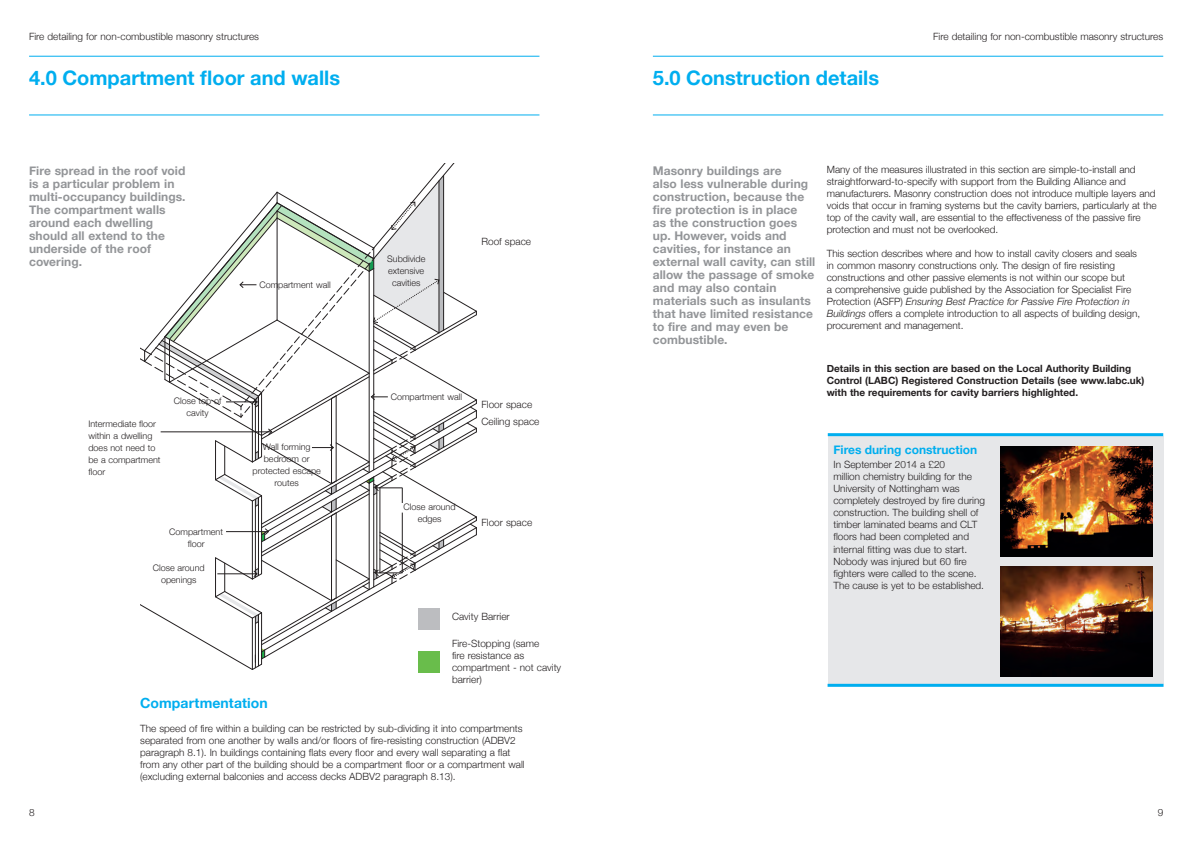
<style>
.page{position:relative;width:1191px;height:844px;background:#fff}
.page>*{position:absolute;margin:0;border:0;box-sizing:border-box;transform-origin:0 0}
.t1{font:700 20px "Helvetica Neue";color:#00aeef}
.t2{font:700 14px "Helvetica Neue";letter-spacing:.005em;color:#00aeef}
.t3{font:700 12px/13px "Helvetica Neue";letter-spacing:.005em;color:#939598}
.t4{font:700 12px "Helvetica Neue";color:#00aeef}
.t5{font:300 10px/12px "Helvetica Neue";color:#231f20}
.t6{font:700 10px/12px "Helvetica Neue";color:#231f20}
.t7{font:300 9px/12px "Helvetica Neue";color:#231f20;text-align:center}
.s1{font-style:italic}
</style>
<div class="page">
<hr style="left:653px;top:56px;width:510px;height:1px;background:#00aeef">
<hr style="left:653px;top:115px;width:510px;height:1px;background:#00aeef">
<hr style="left:29px;top:56px;width:510px;height:1px;background:#00aeef">
<hr style="left:29px;top:115px;width:510px;height:1px;background:#00aeef">
<div style="left:418px;top:650px;width:22px;height:22px;background:#69bd4b"></div>
<svg style="left:140px;top:163px;width:337px;height:507px"></svg>
<div style="left:828px;top:436px;width:335px;height:247px;background:#e6e7e9"></div>
<img style="left:1000px;top:446px;width:152px;height:110px">
<img style="left:1000px;top:566px;width:152px;height:110px">
<hr style="left:828px;top:433px;width:335px;height:3px;background:#00aeef">
<hr style="left:827px;top:683px;width:336px;height:3px;background:#00aeef">
<p class="t5" style="left:29px;top:30px;width:231px">Fire detailing for non-combustible masonry structures</p>
<h1 class="t1" style="left:29px;top:62px;width:313px">4.0 Compartment floor and walls</h1>
<p class="t3" style="left:29px;top:164px;width:158px">Fire spread in the roof void is a particular problem in multi-occupancy buildings.<br>The compartment walls around each dwelling should all extend to the underside of the roof covering.</p>
<p class="t7" style="left:259px;top:278px;width:73px">Compartment wall</p>
<p class="t7" style="left:88px;top:417px;width:74px;text-align:left">Intermediate floor within a dwelling does not need to be a compartment floor</p>
<p class="t7" style="left:174px;top:394px;width:49px">Close top of cavity</p>
<p class="t7" style="left:169px;top:525px;width:55px">Compartment floor</p>
<p class="t7" style="left:153px;top:561px;width:53px">Close around openings</p>
<p class="t7" style="left:253px;top:440px;width:70px">Wall forming bedroom or protected escape routes</p>
<p class="t7" style="left:387px;top:252px;width:40px">Subdivide extensive cavities</p>
<p class="t5" style="left:481px;top:234px;width:51px">Roof space</p>
<p class="t7" style="left:391px;top:390px;width:73px">Compartment wall</p>
<p class="t5" style="left:481px;top:398px;width:52px">Floor space</p>
<p class="t5" style="left:481px;top:414px;width:59px">Ceiling space</p>
<p class="t7" style="left:404px;top:500px;width:53px">Close around edges</p>
<p class="t5" style="left:481px;top:515px;width:52px">Floor space</p>
<p class="t5" style="left:452px;top:609px;width:59px">Cavity Barrier</p>
<p class="t5" style="left:452px;top:636px;width:111px">Fire-Stopping (same<br>fire resistance as compartment - not cavity barrier)</p>
<p class="t5" style="left:29px;top:805px;width:7px">8</p>
<h2 class="t2" style="left:140px;top:691px;width:129px">Compartmentation</h2>
<p class="t5" style="left:140px;top:721px;width:386px">The speed of fire within a building can be restricted by sub-dividing it into compartments separated from one another by walls and/or floors of fire-resisting construction (ADBV2 paragraph 8.1). In buildings containing flats every floor and every wall separating a flat from any other part of the building should be a compartment floor or a compartment wall (excluding external balconies and access decks ADBV2 paragraph 8.13).</p>
<h1 class="t1" style="left:653px;top:62px;width:228px">5.0 Construction details</h1>
<p class="t5" style="left:933px;top:30px;width:231px">Fire detailing for non-combustible masonry structures</p>
<p class="t3" style="left:653px;top:164px;width:164px">Masonry buildings are<br>also less vulnerable during construction, because the fire protection is in place<br>as the construction goes up. However, voids and cavities, for instance an external wall cavity, can still allow the passage of smoke and may also contain materials such as insulants that have limited resistance to fire and may even be combustible.</p>
<p class="t5" style="left:827px;top:163px;width:331px">Many of the measures illustrated in this section are simple-to-install and straightforward-to-specify with support from the Building Alliance and manufacturers. Masonry construction does not introduce multiple layers and voids that occur in framing systems but the cavity barriers, particularly at the top of the cavity wall, are essential to the effectiveness of the passive fire protection and must not be overlooked.</p>
<p class="t5" style="left:827px;top:247px;width:315px">This section describes where and how to install cavity closers and seals in common masonry constructions only. The design of fire resisting constructions and other passive elements is not within our scope but<br>a comprehensive guide published by the Association for Specialist Fire Protection (ASFP) <span class="s1">Ensuring Best Practice for Passive Fire Protection in Buildings</span> offers a complete introduction to all aspects of building design, procurement and management.</p>
<p class="t6" style="left:827px;top:363px;width:319px">Details in this section are based on the Local Authority Building<br>Control (LABC) Registered Construction Details (see www.labc.uk) with the requirements for cavity barriers highlighted.</p>
<p class="t4" style="left:833px;top:439px;width:145px">Fires during construction</p>
<p class="t5" style="left:833px;top:458px;width:153px">In September 2014 a £20<br>million chemistry building for the<br>University of Nottingham was completely destroyed by fire during construction. The building shell of timber laminated beams and CLT floors had been completed and internal fitting was due to start.<br>Nobody was injured but 60 fire fighters were called to the scene.<br>The cause is yet to be established.</p>
<p class="t5" style="left:1157px;top:805px;width:7px">9</p>
</div>
